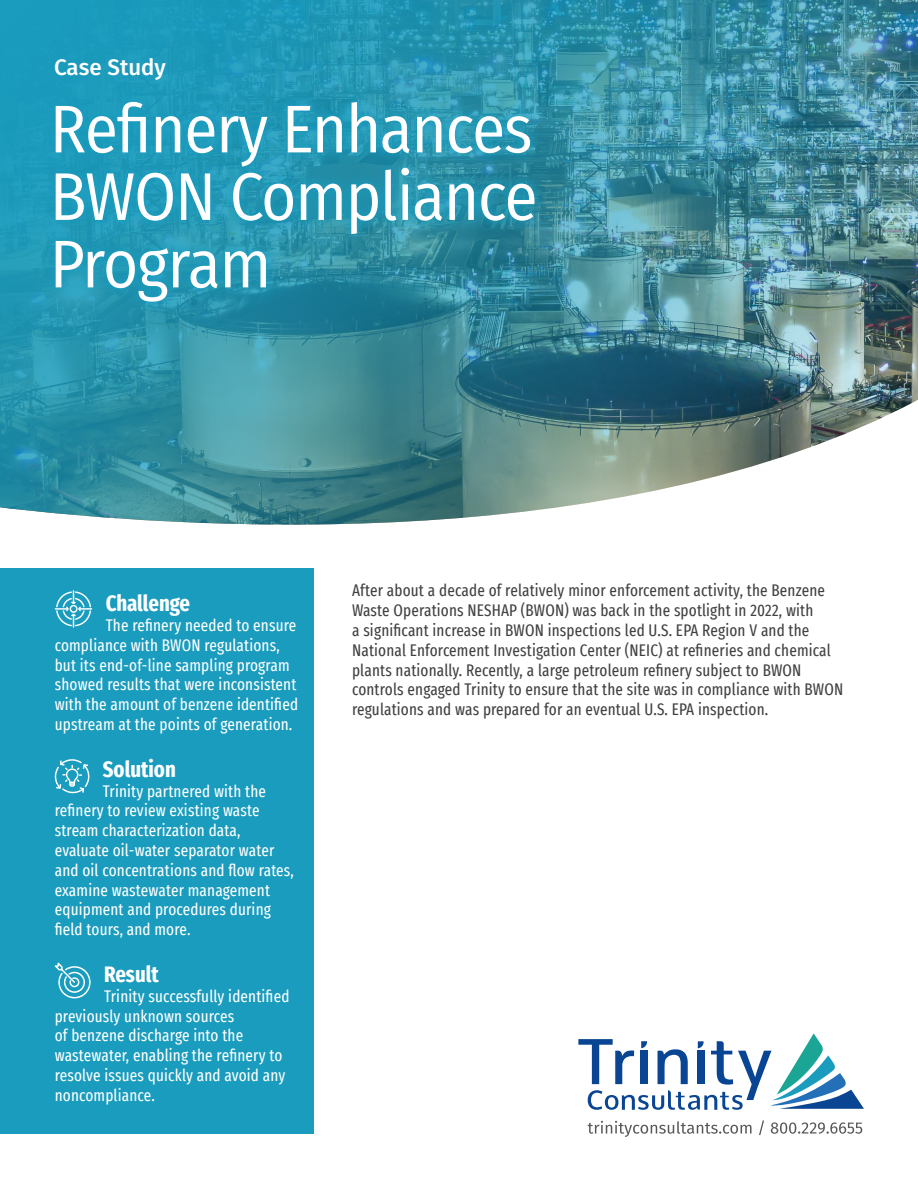
<style>
.page{position:relative;width:918px;height:1188px;background:#fff}
.page>*{position:absolute;margin:0;border:0;box-sizing:border-box;transform-origin:0 0}
.H1_-_Case_Study{font:67.5px/67.5px "Fira Sans Condensed";letter-spacing:-.02em;color:#fff;text-align:justify}
.Titles_in_Callout_box{font:700 extra-condensed 22.5px "Fira Sans";color:#fff}
.Case_Study_-_BU{font:500 22.5px "Fira Sans";color:#fff}
.Copy_in_Callout_Box{font:700 extra-condensed 22.5px "Fira Sans";color:#fff}
.Case_Study_Body_Copy{font:extra-condensed 16.5px/19.8px "Fira Sans";letter-spacing:.01em;color:#414142}
.Copy_in_Callout_Box-2{font:extra-condensed 16.5px/19.8px "Fira Sans";letter-spacing:.01em;color:#fff}
.Case_Study_Body_Copy-2{font:extra-condensed 16.5px/19.8px "Fira Sans";letter-spacing:.01em;color:#fff}
</style>
<div class="page">
<svg style="left:578px;top:1033px;width:286px;height:77px"></svg>
<svg style="left:588px;top:1121px;width:164px;height:16px"></svg>
<svg style="left:759px;top:1120px;width:5px;height:15px"></svg>
<svg style="left:771px;top:1122px;width:91px;height:12px"></svg>
<div style="left:0;top:568px;width:314px;height:566px;background:#199cbe"></div>
<svg style="left:55px;top:590px;width:37px;height:38px"></svg>
<svg style="left:55px;top:759px;width:35px;height:34px"></svg>
<svg style="left:55px;top:963px;width:36px;height:35px"></svg>
<img style="left:0;top:0;width:918px;height:525px">
<svg style="left:43px;top:90px;width:504px;height:224px;background:#2494b0"></svg>
<p class="Case_Study_-_BU" style="left:54px;top:49px;width:114px">Case Study</p>
<p class="H1_-_Case_Study" style="left:50px;top:93px;width:489px">Refinery Enhances BWON Compliance Program</p>
<p class="Titles_in_Callout_box" style="left:106px;top:585px;width:86px">Challenge</p>
<p class="Copy_in_Callout_Box-2" style="left:55px;top:615px;width:245px;text-indent:51px">The refinery needed to ensure compliance with BWON regulations, but its end-of-line sampling program showed results that were inconsistent with the amount of benzene identified upstream at the points of generation.</p>
<p class="Copy_in_Callout_Box" style="left:103px;top:750px;width:74px">Solution</p>
<p class="Case_Study_Body_Copy-2" style="left:55px;top:780px;width:241px;text-indent:48px">Trinity partnered with the refinery to review existing waste stream characterization data, evaluate oil-water separator water and oil concentrations and flow rates, examine wastewater management equipment and procedures during field tours, and more.</p>
<p class="Titles_in_Callout_box" style="left:104px;top:955px;width:56px">Result</p>
<p class="Copy_in_Callout_Box-2" style="left:55px;top:986px;width:236px;text-indent:49px">Trinity successfully identified previously unknown sources<br>of benzene discharge into the wastewater, enabling the refinery to resolve issues quickly and avoid any noncompliance.</p>
<p class="Case_Study_Body_Copy" style="left:352px;top:580px;width:493px">After about a decade of relatively minor enforcement activity, the Benzene Waste Operations NESHAP (BWON) was back in the spotlight in 2022, with<br>a significant increase in BWON inspections led U.S. EPA Region V and the National Enforcement Investigation Center (NEIC) at refineries and chemical plants nationally. Recently, a large petroleum refinery subject to BWON controls engaged Trinity to ensure that the site was in compliance with BWON regulations and was prepared for an eventual U.S. EPA inspection.</p>
</div>
